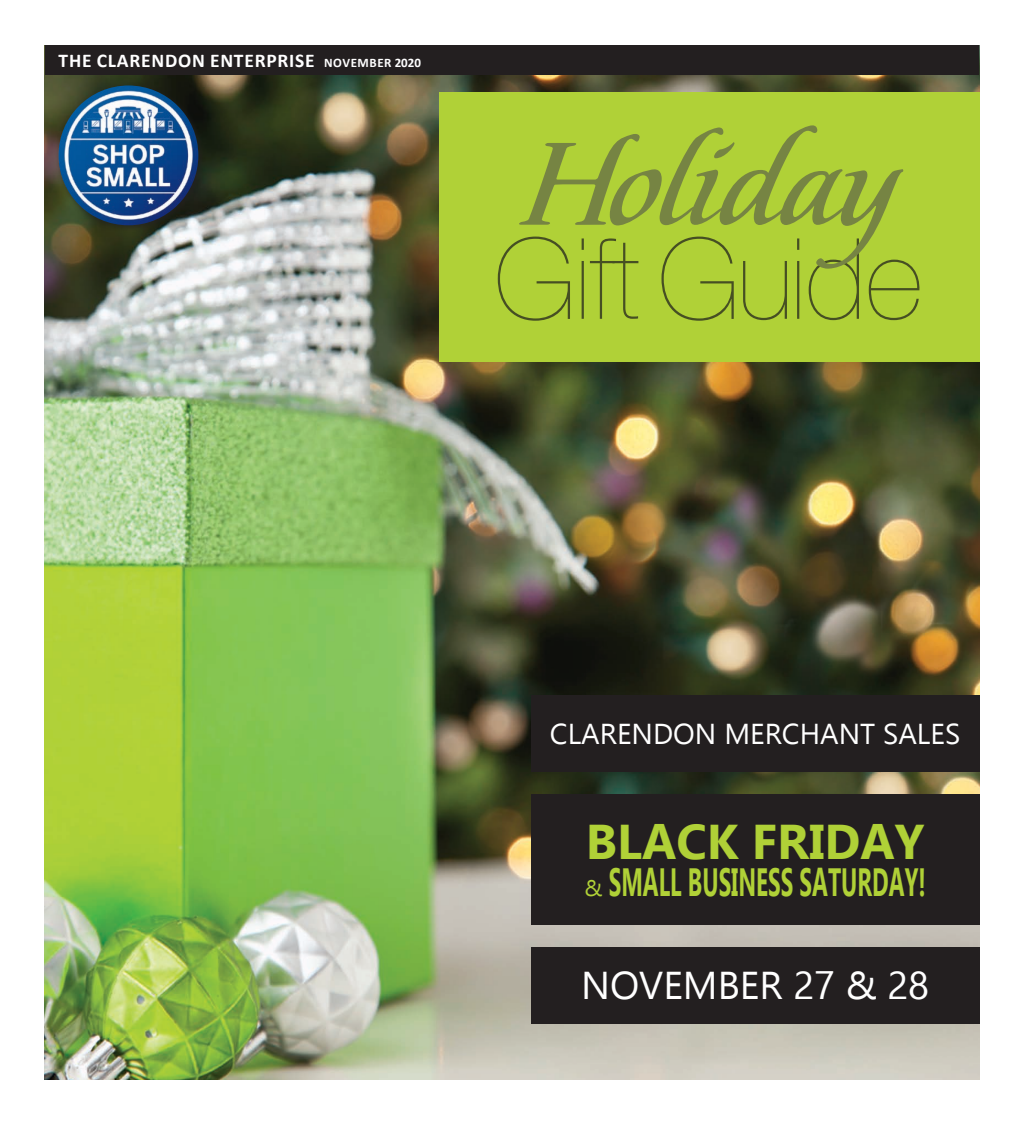
<style>
.page{position:relative;width:1024px;height:1125px;background:#fff}
.page>*{position:absolute;margin:0;border:0;box-sizing:border-box;transform-origin:0 0}
.t1{font:700 48.75px "Ebrima";color:#b0d137}
.t2{font:700 39.38px "Ebrima";color:#b0d137;scale:.57 1}
.t3{font:38.75px "Ebrima";color:#fff}
.t4{font:28.75px "Ebrima";color:#fff}
.t5{font:700 19.5px "Calibri";letter-spacing:.04em;color:#fff}
.s1{font-size:13px}
.s2{font-weight:400;font-size:22.5px}
</style>
<div class="page">
<img style="left:45px;top:74px;width:934px;height:1006px">
<div style="left:45px;top:45px;width:934px;height:29px;background:#231f20"></div>
<div style="left:54px;top:81px;width:152px;height:152px;background:#231f20;opacity:.75"></div>
<img style="left:58px;top:86px;width:140px;height:139px;border-radius:70px">
<div style="left:531px;top:794px;width:448px;height:131px;background:#231f20"></div>
<div style="left:439px;top:92px;width:540px;height:270px;background:#b0d137"></div>
<svg style="left:498px;top:125px;width:421px;height:196px"></svg>
<div style="left:531px;top:696px;width:448px;height:76px;background:#231f20"></div>
<div style="left:531px;top:947px;width:448px;height:76px;background:#231f20"></div>
<p class="t5" style="left:59px;top:47px;width:364px">THE CLARENDON ENTERPRISE <span class="s1">NOVEMBER 2020</span></p>
<h3 class="t4" style="left:550px;top:713px;width:412px">CLARENDON MERCHANT SALES</h3>
<h1 class="t1" style="left:586px;top:803px;width:340px">BLACK FRIDAY</h1>
<h2 class="t2" style="left:584px;top:851px;width:600px"><span class="s2">&amp;</span> SMALL BUSINESS SATURDAY!</h2>
<h3 class="t3" style="left:581px;top:957px;width:350px">NOVEMBER 27 &amp; 28</h3>
</div>
